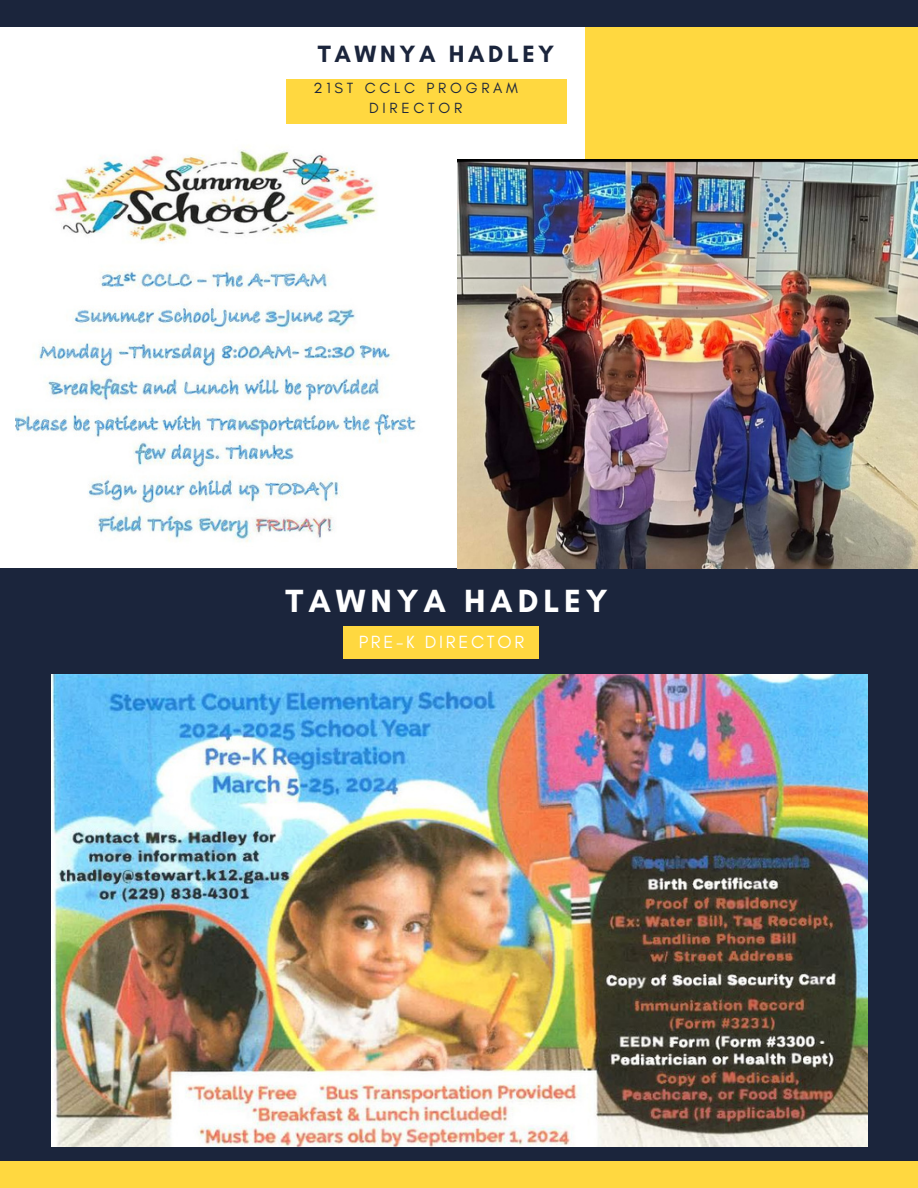
<style>
.page{position:relative;width:918px;height:1188px;background:#fff}
.page>*{position:absolute;margin:0;border:0;box-sizing:border-box;transform-origin:0 0}
.t1{font:700 32.7px "Glacial Indifference";letter-spacing:.15em;color:#fff}
.t2{font:700 24px "Glacial Indifference";letter-spacing:.15em;color:#1b253c}
.t3{font:18px "Glacial Indifference";letter-spacing:.15em;color:#fff}
.t4{font:15px/20.2px "Glacial Indifference";letter-spacing:.25em;color:#1b253c;text-align:center}
</style>
<div class="page">
<div style="left:585px;top:13px;width:333px;height:571px;background:#ffd840"></div>
<div style="left:0;top:569px;width:918px;height:619px;background:#1b253c"></div>
<div style="left:0;top:0;width:918px;height:26px;background:#1b253c"></div>
<div style="left:0;top:1162px;width:918px;height:26px;background:#ffd840"></div>
<div style="left:286px;top:79px;width:281px;height:44px;background:#ffd840"></div>
<div style="left:344px;top:626px;width:195px;height:33px;background:#ffd840"></div>
<img style="left:15px;top:147px;width:402px;height:395px">
<img style="left:51px;top:674px;width:816px;height:473px">
<img style="left:457px;top:159px;width:461px;height:410px">
<h2 class="t2" style="left:318px;top:39px;width:238px">TAWNYA HADLEY</h2>
<p class="t4" style="left:313px;top:77px;width:206px">21ST CCLC PROGRAM<br>DIRECTOR</p>
<h1 class="t1" style="left:286px;top:580px;width:324px">TAWNYA HADLEY</h1>
<p class="t3" style="left:359px;top:631px;width:167px">PRE-K DIRECTOR</p>
</div>
